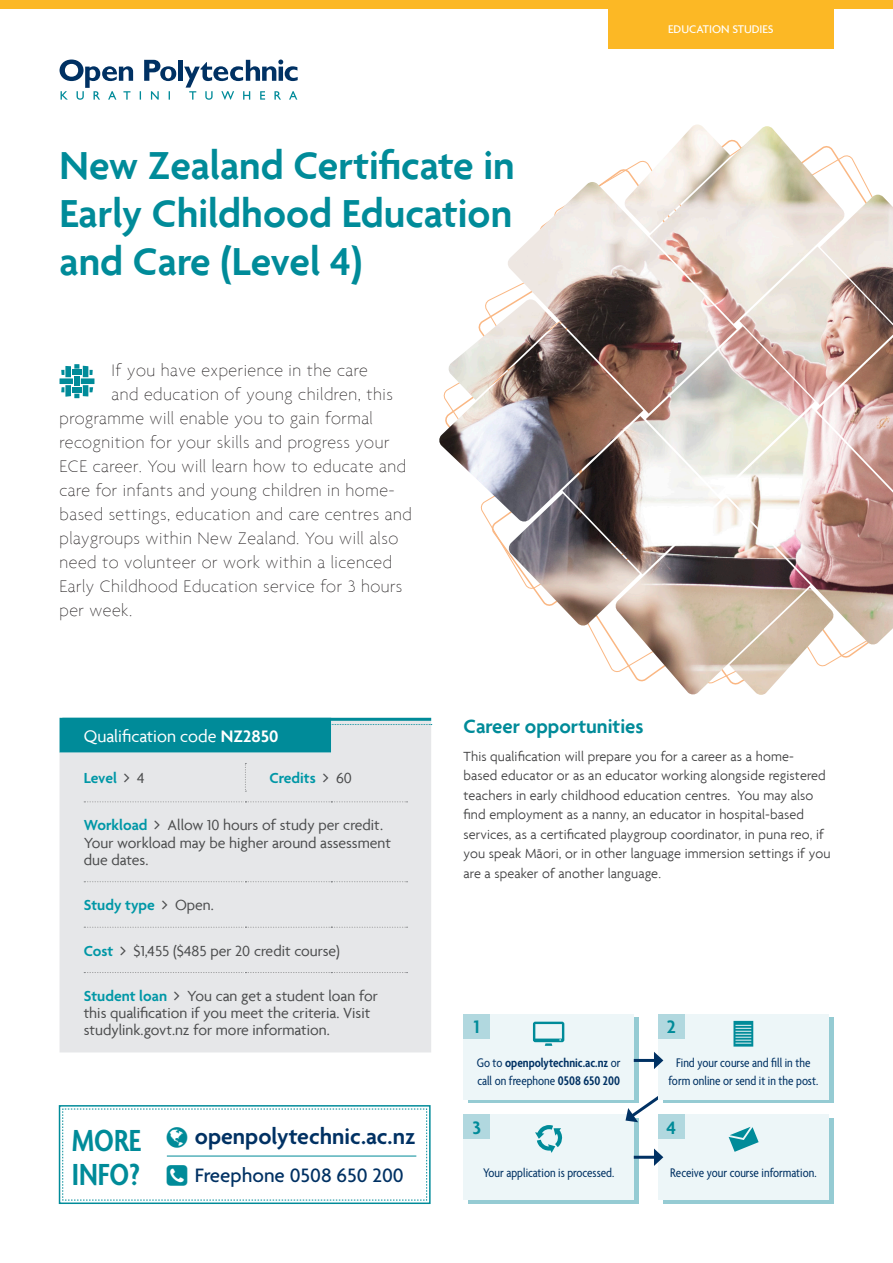
<style>
.page{position:relative;width:893px;height:1263px;background:#fff}
.page>*{position:absolute;margin:0;border:0;box-sizing:border-box;transform-origin:0 0}
.Qual_Title{font:600 42px/48px "Mao Agenda";color:#008b99;text-align:justify}
.t1{font:600 condensed 33px "Agenda";color:#008b99}
.t2{font:600 24px "Agenda";color:#003163}
.t3{font:500 21px "Agenda";color:#003163}
.t4{font:600 21px "Mao Agenda";color:#008b99}
.t5{font:600 19.5px "Agenda";color:#008b99}
.Intro{font:100 18px "Mao Agenda";letter-spacing:.03em;color:#231f20}
.Code_table_header{font:18px "Mao Agenda";color:#fff}
.Code_table{font:15.75px/17.2px "Mao Agenda";color:#4b4c4d}
.Code_table-2{font:600 15.75px "Agenda";color:#0097a6}
.Body{font:300 14.25px/19.5px "Mao Agenda";letter-spacing:.01em;color:#3e3e3f}
.t6{font:condensed 13.5px/18px "Agenda";color:#003163;text-align:center}
.t7{font:600 condensed 13.5px "Agenda";color:#003163}
.School{font:500 12px "Mao Agenda";color:#fff}
.s1{font-family:"Agenda";font-weight:600}
.s2{font-weight:400}
.s3{font-weight:600}
</style>
<div class="page">
<svg style="left:144px;top:60px;width:32px;height:21px"></svg>
<div style="left:178px;top:60px;width:5px;height:21px;background:#003163"></div>
<svg style="left:151px;top:91px;width:8px;height:9px"></svg>
<svg style="left:60px;top:60px;width:73px;height:40px"></svg>
<svg style="left:184px;top:60px;width:114px;height:40px"></svg>
<div style="left:59px;top:1105px;width:372px;height:99px;border:2px solid #008b99"></div>
<div style="left:469px;top:1018px;width:170px;height:85px;background:linear-gradient(to right,#95cbd3,#95cbd3)"></div>
<div style="left:469px;top:1118px;width:170px;height:85px;background:#95cbd3"></div>
<div style="left:663px;top:1118px;width:170px;height:85px;background:#95cbd3"></div>
<div style="left:663px;top:1018px;width:170px;height:85px;background:linear-gradient(to right,#95cbd3,#95cbd3)"></div>
<div style="left:463px;top:1014px;width:171px;height:85px;background:#edf6f8"></div>
<div style="left:463px;top:1115px;width:171px;height:85px;background:#edf6f8"></div>
<div style="left:658px;top:1115px;width:170px;height:85px;background:#edf6f8"></div>
<svg style="left:625px;top:1087px;width:46px;height:35px"></svg>
<hr style="left:634px;top:1156px;width:23px;height:3px;background:#003163">
<svg style="left:654px;top:1148px;width:9px;height:18px"></svg>
<div style="left:658px;top:1014px;width:170px;height:85px;background:#edf6f8"></div>
<hr style="left:634px;top:1059px;width:23px;height:3px;background:#003163">
<svg style="left:654px;top:1052px;width:9px;height:17px"></svg>
<div style="left:463px;top:1014px;width:27px;height:24px;background:#b1d8df"></div>
<div style="left:463px;top:1114px;width:27px;height:25px;background:#b1d8df"></div>
<div style="left:658px;top:1014px;width:27px;height:24px;background:#b1d8df"></div>
<div style="left:658px;top:1114px;width:27px;height:25px;background:#b1d8df"></div>
<svg style="left:533px;top:1022px;width:31px;height:24px"></svg>
<svg style="left:733px;top:1021px;width:20px;height:25px"></svg>
<svg style="left:535px;top:1125px;width:27px;height:28px"></svg>
<svg style="left:729px;top:1127px;width:30px;height:25px"></svg>
<div style="left:608px;top:9px;width:225px;height:40px;background:#fcb825"></div>
<div style="left:0;top:0;width:893px;height:9px;background:#fcb825"></div>
<img style="left:439px;top:124px;width:454px;height:571px">
<div style="left:60px;top:753px;width:371px;height:299px;background:#e6e7e9"></div>
<svg style="left:84px;top:881px;width:324px;height:1px"></svg>
<svg style="left:84px;top:927px;width:324px;height:1px"></svg>
<svg style="left:84px;top:972px;width:324px;height:1px"></svg>
<svg style="left:84px;top:801px;width:324px;height:1px"></svg>
<svg style="left:245px;top:763px;width:1px;height:29px"></svg>
<svg style="left:60px;top:718px;width:372px;height:35px;background:#41a5af"></svg>
<hr style="left:62px;top:718px;width:369px;height:3px;background:#008b99">
<svg style="left:60px;top:364px;width:34px;height:34px"></svg>
<svg style="left:62px;top:1109px;width:365px;height:92px"></svg>
<svg style="left:124px;top:773px;width:5px;height:9px"></svg>
<svg style="left:323px;top:773px;width:5px;height:9px"></svg>
<svg style="left:155px;top:821px;width:5px;height:8px"></svg>
<svg style="left:162px;top:901px;width:5px;height:8px"></svg>
<svg style="left:121px;top:946px;width:5px;height:9px"></svg>
<svg style="left:174px;top:991px;width:6px;height:9px"></svg>
<p class="Qual_Title" style="left:60px;top:140px;width:457px">New Zealand Certificate in Early Childhood Education and Care (Level 4)</p>
<p class="Intro" style="left:111px;top:360px;width:258px">If you have experience in the care</p>
<p class="Intro" style="left:111px;top:384px;width:283px">and education of young children, this</p>
<p class="Intro" style="left:60px;top:408px;width:315px">programme will enable you to gain formal</p>
<p class="Intro" style="left:60px;top:432px;width:331px">recognition for your skills and progress your</p>
<p class="Intro" style="left:60px;top:456px;width:348px">ECE career. You will learn how to educate and</p>
<p class="Intro" style="left:60px;top:480px;width:337px">care for infants and young children in home-</p>
<p class="Intro" style="left:60px;top:504px;width:354px">based settings, education and care centres and</p>
<p class="Intro" style="left:60px;top:528px;width:340px">playgroups within New Zealand. You will also</p>
<p class="Intro" style="left:60px;top:552px;width:334px">need to volunteer or work within a licenced</p>
<p class="Intro" style="left:60px;top:576px;width:344px">Early Childhood Education service for 3 hours</p>
<p class="Intro" style="left:60px;top:600px;width:74px">per week.</p>
<p class="School" style="left:668px;top:22px;width:107px">EDUCATION STUDIES</p>
<p class="Code_table_header" style="left:84px;top:725px;width:196px">Qualification code <span class="s1">NZ2850</span></p>
<p class="Code_table-2" style="left:84px;top:769px;width:35px">Level</p>
<p class="Code_table" style="left:137px;top:769px;width:9px">4</p>
<p class="Code_table-2" style="left:270px;top:769px;width:48px">Credits</p>
<p class="Code_table" style="left:336px;top:769px;width:17px">60</p>
<p class="Code_table-2" style="left:84px;top:817px;width:65px">Workload</p>
<p class="Code_table" style="left:84px;top:816px;width:309px;text-indent:84px">Allow 10 hours of study per credit.<br>Your workload may be higher around assessment due dates.</p>
<p class="Code_table-2" style="left:84px;top:897px;width:73px">Study type</p>
<p class="Code_table" style="left:175px;top:896px;width:40px">Open.</p>
<p class="Code_table-2" style="left:84px;top:942px;width:31px">Cost</p>
<p class="Code_table" style="left:134px;top:941px;width:208px">$1,455 ($485 per 20 credit course)</p>
<p class="Code_table-2" style="left:84px;top:987px;width:85px">Student loan</p>
<p class="Code_table" style="left:84px;top:987px;width:295px;text-indent:104px">You can get a student loan for this qualification if you meet the criteria. Visit studylink.govt.nz for more information.</p>
<p class="t1" style="left:72px;top:1122px;width:71px">MORE</p>
<p class="t2" style="left:195px;top:1123px;width:222px">openpolytechnic.ac.nz</p>
<p class="t1" style="left:72px;top:1156px;width:70px">INFO?</p>
<p class="t3" style="left:195px;top:1163px;width:210px">Freephone 0508 650 200</p>
<h2 class="t4" style="left:463px;top:713px;width:182px">Career opportunities</h2>
<p class="Body" style="left:463px;top:746px;width:368px">This qualification will prepare you for a career as a home&shy;based educator or as an educator working alongside registered teachers in early childhood education centres. You may also find employment as a nanny, an educator in hospital-based services, as a certificated playgroup coordinator, in puna reo, if you speak Mäori, or in other language immersion settings if you are a speaker of another language.</p>
<p class="t5" style="left:474px;top:1016px;width:7px">1</p>
<p class="t5" style="left:667px;top:1016px;width:11px">2</p>
<p class="t7" style="left:477px;top:1055px;width:145px"><span class="s2">Go to</span> openpolytechnic.ac.nz <span class="s2">or</span></p>
<p class="t6" style="left:477px;top:1072px;width:144px">call on freephone <span class="s3">0508 650 200</span></p>
<p class="t6" style="left:668px;top:1054px;width:151px">Find your course and fill in the form online or send it in the post.</p>
<p class="t5" style="left:472px;top:1117px;width:10px">3</p>
<p class="t5" style="left:667px;top:1117px;width:11px">4</p>
<p class="t6" style="left:483px;top:1164px;width:133px">Your application is processed.</p>
<p class="t6" style="left:670px;top:1164px;width:148px">Receive your course information.</p>
</div>
